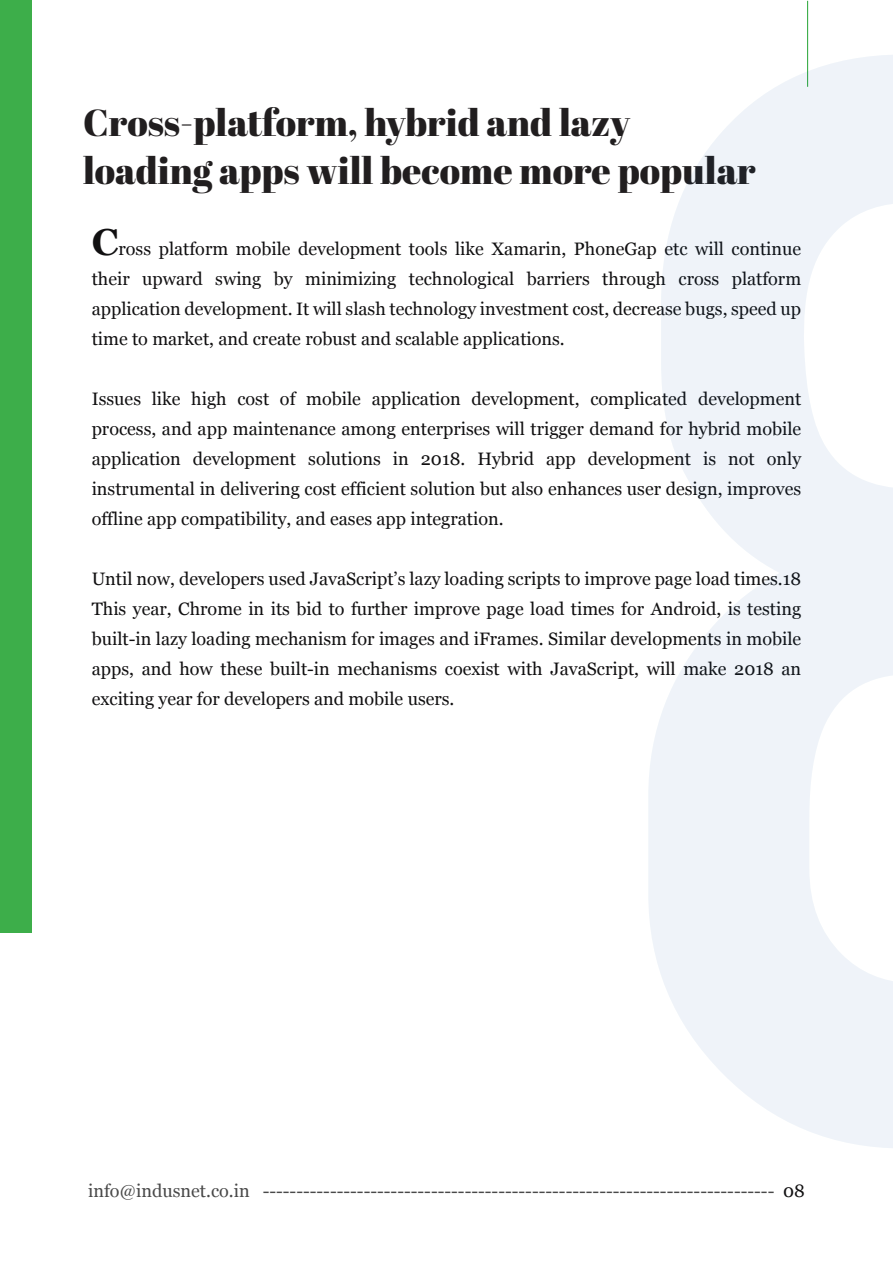
<style>
.page{position:relative;width:893px;height:1263px;background:#fff}
.page>*{position:absolute;margin:0;border:0;box-sizing:border-box;transform-origin:0 0}
.t1{font:37.5px/48px "Abril Fatface";color:#211e1f}
.t2{font:18px/30px "Georgia";color:#111011;text-align:justify}
.t3{font:18px "Georgia";color:#494949}
.s1{font-weight:700;font-size:37.5px}
.s2{color:#111011}
</style>
<div class="page">
<hr style="left:807px;top:1px;width:1px;height:86px;background:#3dae4a">
<div style="left:0;top:0;width:32px;height:932px;background:#3dae4a"></div>
<svg style="left:648px;top:54px;width:245px;height:1094px;fill:#eff3f9"></svg>
<h1 class="t1" style="left:83px;top:97px;width:674px">Cross-platform, hybrid and lazy loading apps will become more popular</h1>
<p class="t2" style="left:92px;top:234px;width:711px"><span class="s1">C</span>ross platform mobile development tools like Xamarin, PhoneGap etc will continue their upward swing by minimizing technological barriers through cross platform application development. It will slash technology investment cost, decrease bugs, speed up time to market, and create robust and scalable applications.</p>
<p class="t2" style="left:92px;top:384px;width:711px">Issues like high cost of mobile application development, complicated development process, and app maintenance among enterprises will trigger demand for hybrid mobile application development solutions in 2018. Hybrid app development is not only instrumental in delivering cost efficient solution but also enhances user design, improves offline app compatibility, and eases app integration.</p>
<p class="t2" style="left:92px;top:564px;width:711px">Until now, developers used JavaScript’s lazy loading scripts to improve page load times.18<br>This year, Chrome in its bid to further improve page load times for Android, is testing built-in lazy loading mechanism for images and iFrames. Similar developments in mobile apps, and how these built-in mechanisms coexist with JavaScript, will make 2018 an exciting year for developers and mobile users.</p>
<p class="t3" style="left:88px;top:1180px;width:718px">info@indusnet.co.in ---------------------------------------------------------------------------- <span class="s2">08</span></p>
</div>
